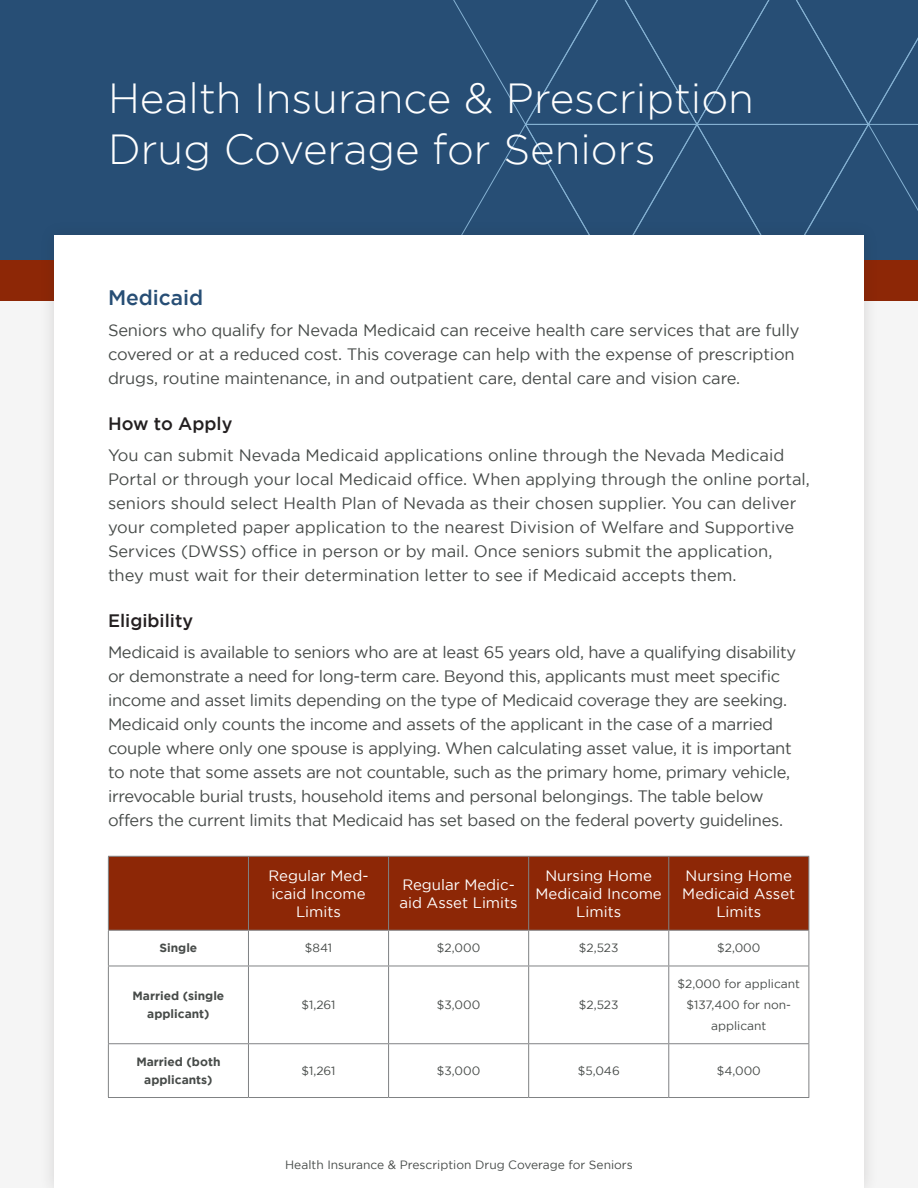
<style>
.page{position:relative;width:918px;height:1188px;background:#f5f5f5}
.page>*{position:absolute;margin:0;border:0;box-sizing:border-box;transform-origin:0 0}
.t1{font:300 42px/50.4px "Gotham";color:#fff}
.t2{font:500 21px "Gotham";color:#274e75}
.t3{font:500 18px "Gotham";color:#231f20}
.t4{font:16.5px/24px "Gotham";letter-spacing:-.02em;color:#474b49}
.t5{font:16.5px/24px "Gotham";color:#474b49}
.t6{font:15px/18px "Gotham";color:#fff;text-align:center}
.t7{font:12px/21px "Gotham";color:#474b49;text-align:center}
.t8{font:700 12px/18px "Gotham";color:#474b49;text-align:center}
</style>
<div class="page">
<div style="left:0;top:0;width:918px;height:280px;background:#274e75"></div>
<svg style="left:453px;top:0;width:465px;height:220px"></svg>
<div style="left:0;top:260px;width:918px;height:41px;background:#8d2706"></div>
<div style="left:39px;top:220px;width:841px;height:968px;background:#231f20;opacity:.15"></div>
<div style="left:54px;top:235px;width:810px;height:953px;background:#fff"></div>
<div style="left:109px;top:857px;width:699px;height:73px;background:#8d2706"></div>
<hr style="left:248px;top:857px;width:1px;height:73px;background:#808284">
<hr style="left:388px;top:857px;width:1px;height:73px;background:#808284">
<hr style="left:528px;top:857px;width:1px;height:73px;background:#808284">
<hr style="left:668px;top:857px;width:1px;height:73px;background:#808284">
<hr style="left:248px;top:931px;width:1px;height:35px;background:#808284">
<hr style="left:388px;top:931px;width:1px;height:35px;background:#808284">
<hr style="left:528px;top:931px;width:1px;height:35px;background:#808284">
<hr style="left:668px;top:931px;width:1px;height:35px;background:#808284">
<hr style="left:108px;top:966px;width:140px;height:1px;background:#808284">
<hr style="left:248px;top:966px;width:141px;height:1px;background:#808284">
<hr style="left:248px;top:966px;width:1px;height:77px;background:#808284">
<hr style="left:389px;top:966px;width:140px;height:1px;background:#808284">
<hr style="left:388px;top:966px;width:1px;height:77px;background:#808284">
<hr style="left:529px;top:966px;width:140px;height:1px;background:#808284">
<hr style="left:528px;top:966px;width:1px;height:77px;background:#808284">
<hr style="left:669px;top:966px;width:140px;height:1px;background:#808284">
<hr style="left:668px;top:966px;width:1px;height:77px;background:#808284">
<hr style="left:108px;top:1043px;width:140px;height:1px;background:#808284">
<hr style="left:248px;top:1043px;width:141px;height:1px;background:#808284">
<hr style="left:248px;top:1044px;width:1px;height:53px;background:#808284">
<hr style="left:389px;top:1043px;width:140px;height:1px;background:#808284">
<hr style="left:388px;top:1044px;width:1px;height:53px;background:#808284">
<hr style="left:529px;top:1043px;width:140px;height:1px;background:#808284">
<hr style="left:528px;top:1044px;width:1px;height:53px;background:#808284">
<hr style="left:669px;top:1043px;width:140px;height:1px;background:#808284">
<hr style="left:668px;top:1044px;width:1px;height:53px;background:#808284">
<hr style="left:108px;top:931px;width:1px;height:35px;background:#808284">
<hr style="left:808px;top:931px;width:1px;height:35px;background:#808284">
<hr style="left:108px;top:966px;width:1px;height:77px;background:#808284">
<hr style="left:808px;top:966px;width:1px;height:77px;background:#808284">
<hr style="left:108px;top:1044px;width:1px;height:53px;background:#808284">
<hr style="left:808px;top:1044px;width:1px;height:53px;background:#808284">
<hr style="left:108px;top:1097px;width:140px;height:1px;background:#808284">
<hr style="left:248px;top:1097px;width:141px;height:1px;background:#808284">
<hr style="left:389px;top:1097px;width:140px;height:1px;background:#808284">
<hr style="left:529px;top:1097px;width:140px;height:1px;background:#808284">
<hr style="left:669px;top:1097px;width:140px;height:1px;background:#808284">
<hr style="left:108px;top:856px;width:140px;height:1px;background:#808284">
<hr style="left:108px;top:857px;width:1px;height:73px;background:#808284">
<hr style="left:248px;top:856px;width:141px;height:1px;background:#808284">
<hr style="left:389px;top:856px;width:140px;height:1px;background:#808284">
<hr style="left:529px;top:856px;width:140px;height:1px;background:#808284">
<hr style="left:669px;top:856px;width:140px;height:1px;background:#808284">
<hr style="left:808px;top:857px;width:1px;height:73px;background:#808284">
<hr style="left:108px;top:930px;width:140px;height:1px;background:#808284">
<hr style="left:248px;top:930px;width:141px;height:1px;background:#808284">
<hr style="left:389px;top:930px;width:140px;height:1px;background:#808284">
<hr style="left:529px;top:930px;width:140px;height:1px;background:#808284">
<hr style="left:669px;top:930px;width:140px;height:1px;background:#808284">
<h1 class="t1" style="left:108px;top:73px;width:647px">Health Insurance &amp; Prescription<br>Drug Coverage for Seniors</h1>
<p class="t2" style="left:108px;top:285px;width:97px">Medicaid</p>
<p class="t4" style="left:108px;top:317px;width:693px">Seniors who qualify for Nevada Medicaid can receive health care services that are fully covered or at a reduced cost. This coverage can help with the expense of prescription drugs, routine maintenance, in and outpatient care, dental care and vision care.</p>
<p class="t3" style="left:108px;top:413px;width:126px">How to Apply</p>
<p class="t5" style="left:108px;top:443px;width:704px">You can submit Nevada Medicaid applications online through the Nevada Medicaid Portal or through your local Medicaid office. When applying through the online portal, seniors should select Health Plan of Nevada as their chosen supplier. You can deliver your completed paper application to the nearest Division of Welfare and Supportive Services (DWSS) office in person or by mail. Once seniors submit the application, they must wait for their determination letter to see if Medicaid accepts them.</p>
<p class="t3" style="left:108px;top:611px;width:87px">Eligibility</p>
<p class="t4" style="left:108px;top:640px;width:690px">Medicaid is available to seniors who are at least 65 years old, have a qualifying disability or demonstrate a need for long-term care. Beyond this, applicants must meet specific income and asset limits depending on the type of Medicaid coverage they are seeking.<br>Medicaid only counts the income and assets of the applicant in the case of a married couple where only one spouse is applying. When calculating asset value, it is important to note that some assets are not countable, such as the primary home, primary vehicle, irrevocable burial trusts, household items and personal belongings. The table below offers the current limits that Medicaid has set based on the federal poverty guidelines.</p>
<p class="t6" style="left:269px;top:866px;width:101px">Regular Med&shy;icaid Income<br>Limits</p>
<p class="t6" style="left:400px;top:875px;width:120px;text-align:left">Regular Medic&shy;aid Asset Limits</p>
<p class="t6" style="left:536px;top:866px;width:128px">Nursing Home<br>Medicaid Income<br>Limits</p>
<p class="t6" style="left:682px;top:866px;width:115px">Nursing Home<br>Medicaid Asset<br>Limits</p>
<p class="t8" style="left:159px;top:939px;width:39px">Single</p>
<p class="t7" style="left:305px;top:938px;width:29px">$841</p>
<p class="t7" style="left:437px;top:938px;width:45px">$2,000</p>
<p class="t7" style="left:579px;top:938px;width:41px">$2,523</p>
<p class="t7" style="left:717px;top:938px;width:45px">$2,000</p>
<p class="t8" style="left:133px;top:987px;width:93px">Married (single applicant)</p>
<p class="t7" style="left:302px;top:994px;width:35px">$1,261</p>
<p class="t7" style="left:437px;top:994px;width:45px">$3,000</p>
<p class="t7" style="left:579px;top:994px;width:41px">$2,523</p>
<p class="t7" style="left:678px;top:973px;width:124px">$2,000 for applicant $137,400 for non&shy;applicant</p>
<p class="t8" style="left:136px;top:1052px;width:86px">Married (both applicants)</p>
<p class="t7" style="left:302px;top:1060px;width:35px">$1,261</p>
<p class="t7" style="left:437px;top:1060px;width:45px">$3,000</p>
<p class="t7" style="left:578px;top:1060px;width:44px">$5,046</p>
<p class="t7" style="left:717px;top:1060px;width:46px">$4,000</p>
<p class="t7" style="left:285px;top:1154px;width:349px">Health Insurance &amp; Prescription Drug Coverage for Seniors</p>
</div>
